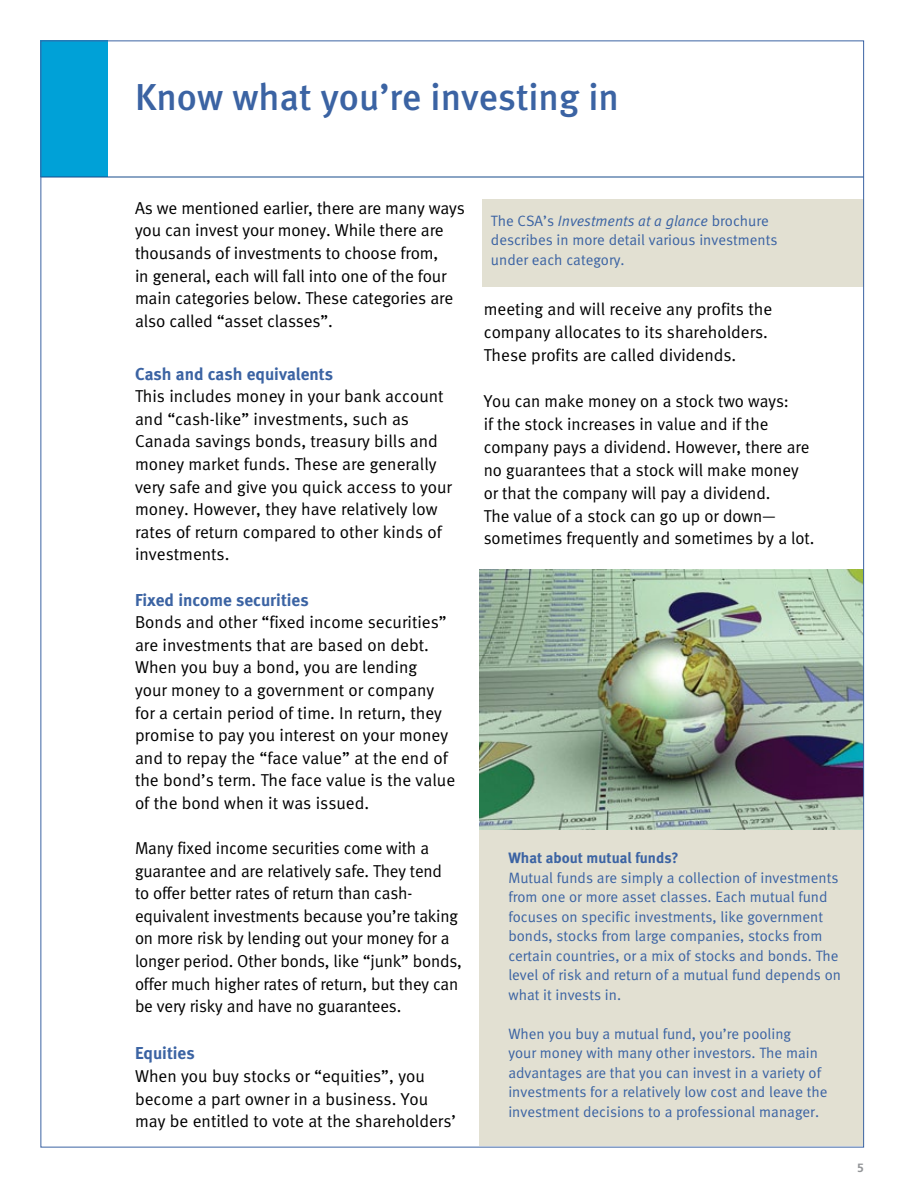
<style>
.page{position:relative;width:918px;height:1188px;background:#fff}
.page>*{position:absolute;margin:0;border:0;box-sizing:border-box;transform-origin:0 0}
.t1{font:37.5px "Meta Medium LF";color:#3b63a3}
.t2{font:17.25px/22.6px "Meta Normal LF";color:#000}
.t3{font:17.25px "Meta Bold LF";color:#3b63a3}
.t4{font:15px/19.5px "Meta Normal LF";color:#3b63a3}
.t5{font:15px "Meta Bold LF";color:#3b63a3}
.t6{font:700 12px "Frutiger LT Std";color:#939598}
.s1{font-style:italic}
</style>
<div class="page">
<div style="left:40px;top:40px;width:68px;height:137px;background:#00a1d7"></div>
<hr style="left:40px;top:177px;width:824px;height:1px;background:#174b8b">
<div style="left:483px;top:199px;width:381px;height:88px;background:#e2e0d2"></div>
<div style="left:479px;top:571px;width:385px;height:575px;background:#e2e0d2"></div>
<img style="left:479px;top:570px;width:383px;height:260px">
<p class="t1" style="left:135px;top:76px;width:486px">Know what you’re investing in</p>
<p class="t2" style="left:135px;top:196px;width:331px">As we mentioned earlier, there are many ways you can invest your money. While there are thousands of investments to choose from,<br>in general, each will fall into one of the four main categories below. These categories are also called “asset classes”.</p>
<p class="t3" style="left:135px;top:363px;width:199px">Cash and cash equivalents</p>
<p class="t2" style="left:135px;top:385px;width:318px">This includes money in your bank account and “cash-like” investments, such as Canada savings bonds, treasury bills and money market funds. These are generally very safe and give you quick access to your money. However, they have relatively low rates of return compared to other kinds of investments.</p>
<p class="t3" style="left:135px;top:589px;width:175px">Fixed income securities</p>
<p class="t2" style="left:135px;top:611px;width:322px">Bonds and other “fixed income securities” are investments that are based on debt.<br>When you buy a bond, you are lending<br>your money to a government or company for a certain period of time. In return, they promise to pay you interest on your money and to repay the “face value” at the end of the bond’s term. The face value is the value of the bond when it was issued.</p>
<p class="t2" style="left:135px;top:837px;width:329px">Many fixed income securities come with a guarantee and are relatively safe. They tend<br>to offer better rates of return than cash&shy;equivalent investments because you’re taking on more risk by lending out your money for a longer period. Other bonds, like “junk” bonds, offer much higher rates of return, but they can be very risky and have no guarantees.</p>
<p class="t3" style="left:135px;top:1043px;width:61px">Equities</p>
<p class="t2" style="left:135px;top:1065px;width:322px">When you buy stocks or “equities”, you become a part owner in a business. You may be entitled to vote at the shareholders’</p>
<p class="t4" style="left:491px;top:211px;width:288px">The CSA’s <span class="s1">Investments at a glance</span> brochure describes in more detail various investments under each category.</p>
<p class="t2" style="left:484px;top:298px;width:290px">meeting and will receive any profits the company allocates to its shareholders.<br>These profits are called dividends.</p>
<p class="t2" style="left:484px;top:389px;width:332px">You can make money on a stock two ways:<br>if the stock increases in value and if the company pays a dividend. However, there are no guarantees that a stock will make money or that the company will pay a dividend.<br>The value of a stock can go up or down— sometimes frequently and sometimes by a lot.</p>
<p class="t5" style="left:508px;top:849px;width:172px">What about mutual funds?</p>
<p class="t4" style="left:508px;top:868px;width:334px">Mutual funds are simply a collection of investments from one or more asset classes. Each mutual fund focuses on specific investments, like government bonds, stocks from large companies, stocks from certain countries, or a mix of stocks and bonds. The level of risk and return of a mutual fund depends on what it invests in.</p>
<p class="t4" style="left:508px;top:1024px;width:321px">When you buy a mutual fund, you’re pooling<br>your money with many other investors. The main advantages are that you can invest in a variety of investments for a relatively low cost and leave the investment decisions to a professional manager.</p>
<p class="t6" style="left:857px;top:1160px;width:8px">5</p>
</div>
